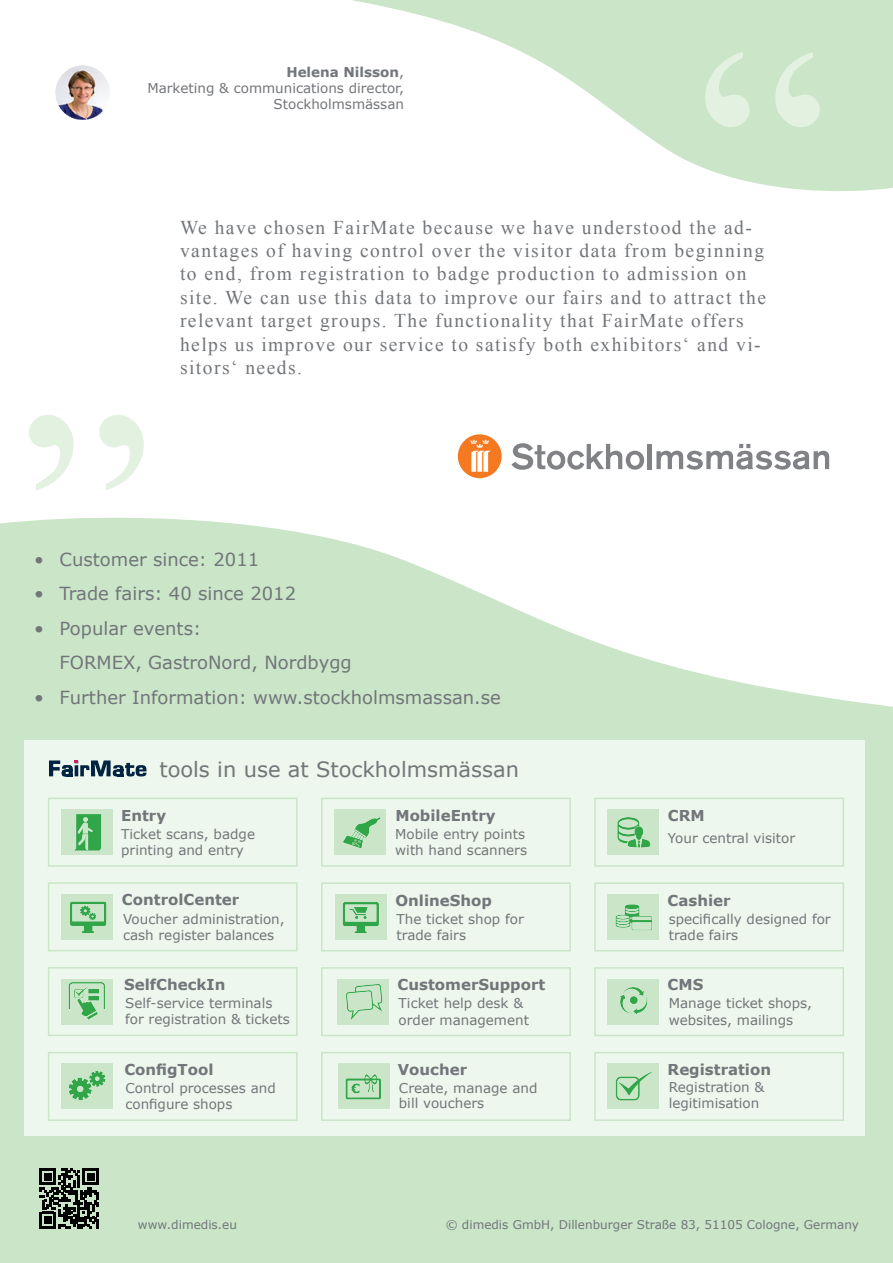
<style>
.page{position:relative;width:893px;height:1263px;background:#fff}
.page>*{position:absolute;margin:0;border:0;box-sizing:border-box;transform-origin:0 0}
.t1{font:300px "Times New Roman";color:#e3f1e1}
.t2{font:21px "Verdana";color:#727579}
.t3{font:19.5px/23.4px "Times New Roman";letter-spacing:.075em;color:#727579}
.t4{font:18px/34.5px "Verdana";color:#727579}
.t5{font:700 15px "Verdana";color:#727579}
.t6{font:13.5px/16.2px "Verdana";color:#727579}
.t7{font:12px "Verdana";color:#727579}
.s1{font-weight:700}
</style>
<div class="page">
<div style="left:0;top:708px;width:893px;height:555px;background:#cae5c8"></div>
<svg style="left:0;top:517px;width:893px;height:191px;fill:#cae5c8"></svg>
<div style="left:24px;top:741px;width:841px;height:395px;background:#edf7ed"></div>
<svg style="left:352px;top:0;width:541px;height:192px;fill:#cae5c8"></svg>
<svg style="left:40px;top:1168px;width:59px;height:61px"></svg>
<div style="left:608px;top:809px;width:51px;height:46px;background:#cae5c8"></div>
<img style="left:617px;top:817px;width:34px;height:31px">
<div style="left:594px;top:798px;width:250px;height:69px;border:2px solid #cae5c8"></div>
<div style="left:608px;top:979px;width:51px;height:45px;background:#cae5c8"></div>
<img style="left:620px;top:987px;width:28px;height:27px">
<div style="left:594px;top:967px;width:250px;height:69px;border:2px solid #cae5c8"></div>
<div style="left:608px;top:894px;width:51px;height:46px;background:#cae5c8"></div>
<img style="left:615px;top:904px;width:37px;height:27px">
<div style="left:594px;top:882px;width:250px;height:69px;border:2px solid #cae5c8"></div>
<div style="left:338px;top:979px;width:51px;height:45px;background:#cae5c8"></div>
<img style="left:346px;top:984px;width:37px;height:36px">
<div style="left:321px;top:967px;width:250px;height:69px;border:2px solid #cae5c8"></div>
<div style="left:335px;top:894px;width:52px;height:46px;background:#cae5c8"></div>
<img style="left:342px;top:902px;width:37px;height:31px">
<div style="left:321px;top:882px;width:250px;height:69px;border:2px solid #cae5c8"></div>
<div style="left:335px;top:809px;width:51px;height:46px;background:#cae5c8"></div>
<img style="left:343px;top:817px;width:37px;height:31px">
<div style="left:321px;top:798px;width:250px;height:69px;border:2px solid #cae5c8"></div>
<div style="left:61px;top:979px;width:52px;height:45px;background:#cae5c8"></div>
<img style="left:68px;top:982px;width:37px;height:38px">
<div style="left:48px;top:967px;width:250px;height:69px;border:2px solid #cae5c8"></div>
<div style="left:61px;top:894px;width:52px;height:46px;background:#cae5c8"></div>
<img style="left:70px;top:901px;width:37px;height:32px">
<div style="left:48px;top:882px;width:250px;height:69px;border:2px solid #cae5c8"></div>
<div style="left:61px;top:809px;width:52px;height:46px;background:#cae5c8"></div>
<img style="left:74px;top:814px;width:28px;height:37px">
<div style="left:48px;top:798px;width:250px;height:69px;border:2px solid #cae5c8"></div>
<div style="left:338px;top:1063px;width:51px;height:46px;background:#cae5c8"></div>
<img style="left:345px;top:1074px;width:36px;height:26px">
<div style="left:321px;top:1052px;width:250px;height:69px;border:2px solid #cae5c8"></div>
<div style="left:61px;top:1063px;width:52px;height:46px;background:#cae5c8"></div>
<img style="left:68px;top:1070px;width:38px;height:30px">
<div style="left:48px;top:1052px;width:250px;height:69px;border:2px solid #cae5c8"></div>
<svg style="left:511px;top:443px;width:133px;height:27px"></svg>
<hr style="left:648px;top:444px;width:4px;height:25px;background:#808285">
<svg style="left:656px;top:444px;width:173px;height:26px"></svg>
<div style="left:458px;top:434px;width:44px;height:44px;background:#f47921;border-radius:50%"></div>
<svg style="left:470px;top:440px;width:21px;height:32px"></svg>
<div style="left:608px;top:1063px;width:51px;height:46px;background:#cae5c8"></div>
<img style="left:615px;top:1072px;width:37px;height:29px">
<div style="left:594px;top:1052px;width:250px;height:69px;border:2px solid #cae5c8"></div>
<img style="left:55px;top:65px;width:54px;height:55px">
<svg style="left:49px;top:760px;width:97px;height:16px"></svg>
<p class="t6" style="left:147px;top:63px;width:258px;text-align:right"><span class="s1">Helena Nilsson</span>,<br>Marketing &amp; communications director,<br>Stockholmsmässan</p>
<h1 class="t1" style="left:695px;top:-47px;width:135px">“</h1>
<h1 class="t1" style="left:19px;top:142px;width:135px">„</h1>
<p class="t3" style="left:180px;top:215px;width:587px">We have chosen FairMate because we have understood the ad&shy;vantages of having control over the visitor data from beginning to end, from registration to badge production to admission on site. We can use this data to improve our fairs and to attract the relevant target groups. The functionality that FairMate offers helps us improve our service to satisfy both exhibitors‘ and vi&shy;sitors‘ needs.</p>
<h3 class="t4" style="left:34px;top:542px;width:227px">• Customer since: 2011</h3>
<h3 class="t4" style="left:34px;top:576px;width:264px">• Trade fairs: 40 since 2012</h3>
<h3 class="t4" style="left:60px;top:611px;width:294px;text-indent:-26px">• Popular events:<br>FORMEX, GastroNord, Nordbygg</h3>
<h3 class="t4" style="left:34px;top:680px;width:468px">• Further Information: www.stockholmsmassan.se</h3>
<h2 class="t2" style="left:159px;top:754px;width:361px">tools in use at Stockholmsmässan</h2>
<p class="t5" style="left:121px;top:805px;width:46px">Entry</p>
<p class="t6" style="left:121px;top:826px;width:135px">Ticket scans, badge printing and entry</p>
<p class="t5" style="left:122px;top:888px;width:119px">ControlCenter</p>
<p class="t6" style="left:123px;top:910px;width:163px">Voucher administration, cash register balances</p>
<p class="t5" style="left:124px;top:974px;width:103px">SelfCheckIn</p>
<p class="t6" style="left:125px;top:995px;width:166px">Self-service terminals for registration &amp; tickets</p>
<p class="t5" style="left:124px;top:1059px;width:91px">ConfigTool</p>
<p class="t6" style="left:125px;top:1080px;width:152px">Control processes and configure shops</p>
<p class="t5" style="left:395px;top:805px;width:102px">MobileEntry</p>
<p class="t6" style="left:395px;top:826px;width:133px">Mobile entry points with hand scanners</p>
<p class="t5" style="left:395px;top:889px;width:98px">OnlineShop</p>
<p class="t6" style="left:396px;top:910px;width:129px">The ticket shop for trade fairs</p>
<p class="t5" style="left:398px;top:974px;width:149px">CustomerSupport</p>
<p class="t6" style="left:399px;top:995px;width:132px">Ticket help desk &amp; order management</p>
<p class="t5" style="left:398px;top:1059px;width:71px">Voucher</p>
<p class="t6" style="left:399px;top:1080px;width:140px;line-height:15px">Create, manage and bill vouchers</p>
<p class="t5" style="left:668px;top:805px;width:38px">CRM</p>
<p class="t6" style="left:668px;top:830px;width:129px">Your central visitor</p>
<p class="t5" style="left:668px;top:889px;width:64px">Cashier</p>
<p class="t6" style="left:669px;top:910px;width:164px">specifically designed for trade fairs</p>
<p class="t5" style="left:668px;top:974px;width:37px">CMS</p>
<p class="t6" style="left:669px;top:995px;width:145px">Manage ticket shops, websites, mailings</p>
<p class="t5" style="left:668px;top:1059px;width:105px">Registration</p>
<p class="t6" style="left:669px;top:1078px;width:97px">Registration &amp; legitimisation</p>
<p class="t7" style="left:138px;top:1216px;width:101px">www.dimedis.eu</p>
<p class="t7" style="left:446px;top:1216px;width:415px">© dimedis GmbH, Dillenburger Straße 83, 51105 Cologne, Germany</p>
</div>
